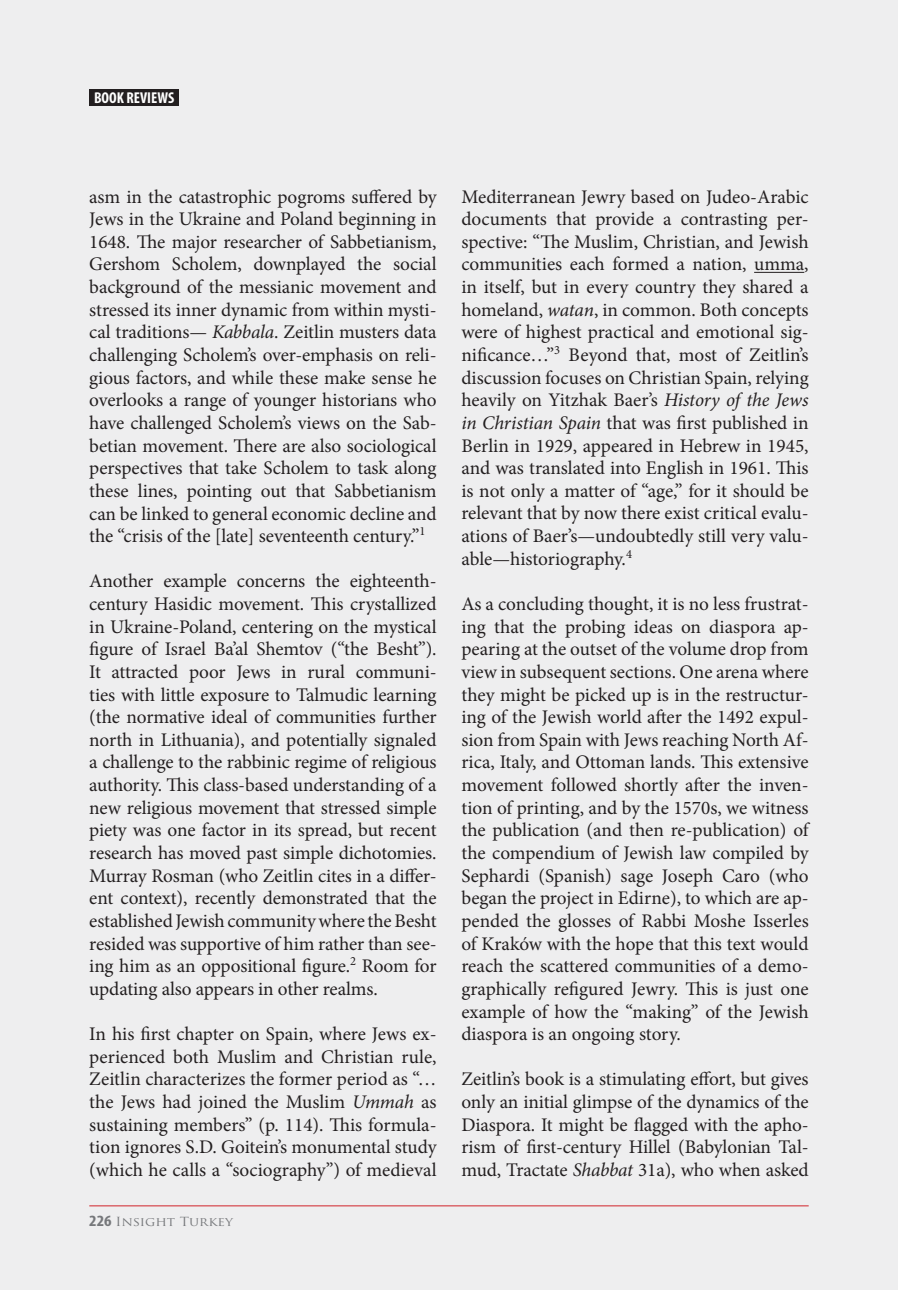
<style>
.page{position:relative;width:898px;height:1290px;background:#eeeeef}
.page>*{position:absolute;margin:0;border:0;box-sizing:border-box;transform-origin:0 0}
.t1{font:19.25px/22.6px "Minion Pro";letter-spacing:-.005em;color:#231f20;text-align:justify}
.t2{font:700 condensed 15.75px "Myriad Pro";color:#fff}
.t3{font:12.25px "Trajan Pro";color:#76787b;scale:1.11 1}
.s1{font-style:italic}
.s2{font-family:"Myriad Pro";font-weight:700;font-stretch:condensed;font-size:15.75px}
</style>
<div class="page">
<div style="left:89px;top:89px;width:90px;height:17px;background:#231f20"></div>
<hr style="left:89px;top:1205px;width:720px;height:1px;background:#d1232a">
<hr style="left:754px;top:272px;width:50px;height:1px;background:#231f20">
<p class="t2" style="left:94px;top:88px;width:82px">BOOK REVIEWS</p>
<p class="t1" style="left:89px;top:185px;width:349px">asm in the catastrophic pogroms suffered by Jews in the Ukraine and Poland beginning in 1648. The major researcher of Sabbetianism, Gershom Scholem, downplayed the social background of the messianic movement and stressed its inner dynamic from within mysti&shy;cal traditions— <span class="s1">Kabbala</span>. Zeitlin musters data challenging Scholem’s over-emphasis on reli&shy;gious factors, and while these make sense he overlooks a range of younger historians who have challenged Scholem’s views on the Sab&shy;betian movement. There are also sociological perspectives that take Scholem to task along these lines, pointing out that Sabbetianism can be linked to general economic decline and the “crisis of the [late] seventeenth century.”<sup>1</sup></p>
<p class="t1" style="left:89px;top:570px;width:349px">Another example concerns the eighteenth&shy;century Hasidic movement. This crystallized in Ukraine-Poland, centering on the mystical figure of Israel Ba’al Shemtov (“the Besht”).<br>It attracted poor Jews in rural communi&shy;ties with little exposure to Talmudic learning (the normative ideal of communities further north in Lithuania), and potentially signaled a challenge to the rabbinic regime of religious authority. This class-based understanding of a new religious movement that stressed simple piety was one factor in its spread, but recent research has moved past simple dichotomies.<br>Murray Rosman (who Zeitlin cites in a differ&shy;ent context), recently demonstrated that the established Jewish community where the Besht resided was supportive of him rather than see&shy;ing him as an oppositional figure.<sup>2</sup> Room for updating also appears in other realms.</p>
<p class="t1" style="left:89px;top:1023px;width:349px">In his first chapter on Spain, where Jews ex&shy;perienced both Muslim and Christian rule, Zeitlin characterizes the former period as “… the Jews had joined the Muslim <span class="s1">Ummah</span> as sustaining members” (p. 114). This formula&shy;tion ignores S.D. Goitein’s monumental study (which he calls a “sociography”) of medieval</p>
<p class="t3" style="left:89px;top:1213px;width:131px"><span class="s2">226</span> Insight Turkey</p>
<p class="t1" style="left:461px;top:185px;width:349px">Mediterranean Jewry based on Judeo-Arabic documents that provide a contrasting per&shy;spective: “The Muslim, Christian, and Jewish communities each formed a nation, umma, in itself, but in every country they shared a homeland, <span class="s1">watan</span>, in common. Both concepts were of highest practical and emotional sig&shy;nificance…”<sup>3</sup> Beyond that, most of Zeitlin’s discussion focuses on Christian Spain, relying heavily on Yitzhak Baer’s <span class="s1">History of the Jews in Christian Spain</span> that was first published in Berlin in 1929, appeared in Hebrew in 1945, and was translated into English in 1961. This is not only a matter of “age,” for it should be relevant that by now there exist critical evalu&shy;ations of Baer’s—undoubtedly still very valu&shy;able—historiography.<sup>4</sup></p>
<p class="t1" style="left:461px;top:593px;width:349px">As a concluding thought, it is no less frustrat&shy;ing that the probing ideas on diaspora ap&shy;pearing at the outset of the volume drop from view in subsequent sections. One arena where they might be picked up is in the restructur&shy;ing of the Jewish world after the 1492 expul&shy;sion from Spain with Jews reaching North Af&shy;rica, Italy, and Ottoman lands. This extensive movement followed shortly after the inven&shy;tion of printing, and by the 1570s, we witness the publication (and then re-publication) of the compendium of Jewish law compiled by Sephardi (Spanish) sage Joseph Caro (who began the project in Edirne), to which are ap&shy;pended the glosses of Rabbi Moshe Isserles of Kraków with the hope that this text would reach the scattered communities of a demo&shy;graphically refigured Jewry. This is just one example of how the “making” of the Jewish diaspora is an ongoing story.</p>
<p class="t1" style="left:461px;top:1068px;width:349px">Zeitlin’s book is a stimulating effort, but gives only an initial glimpse of the dynamics of the Diaspora. It might be flagged with the apho&shy;rism of first-century Hillel (Babylonian Tal&shy;mud, Tractate <span class="s1">Shabbat</span> 31a), who when asked</p>
</div>
